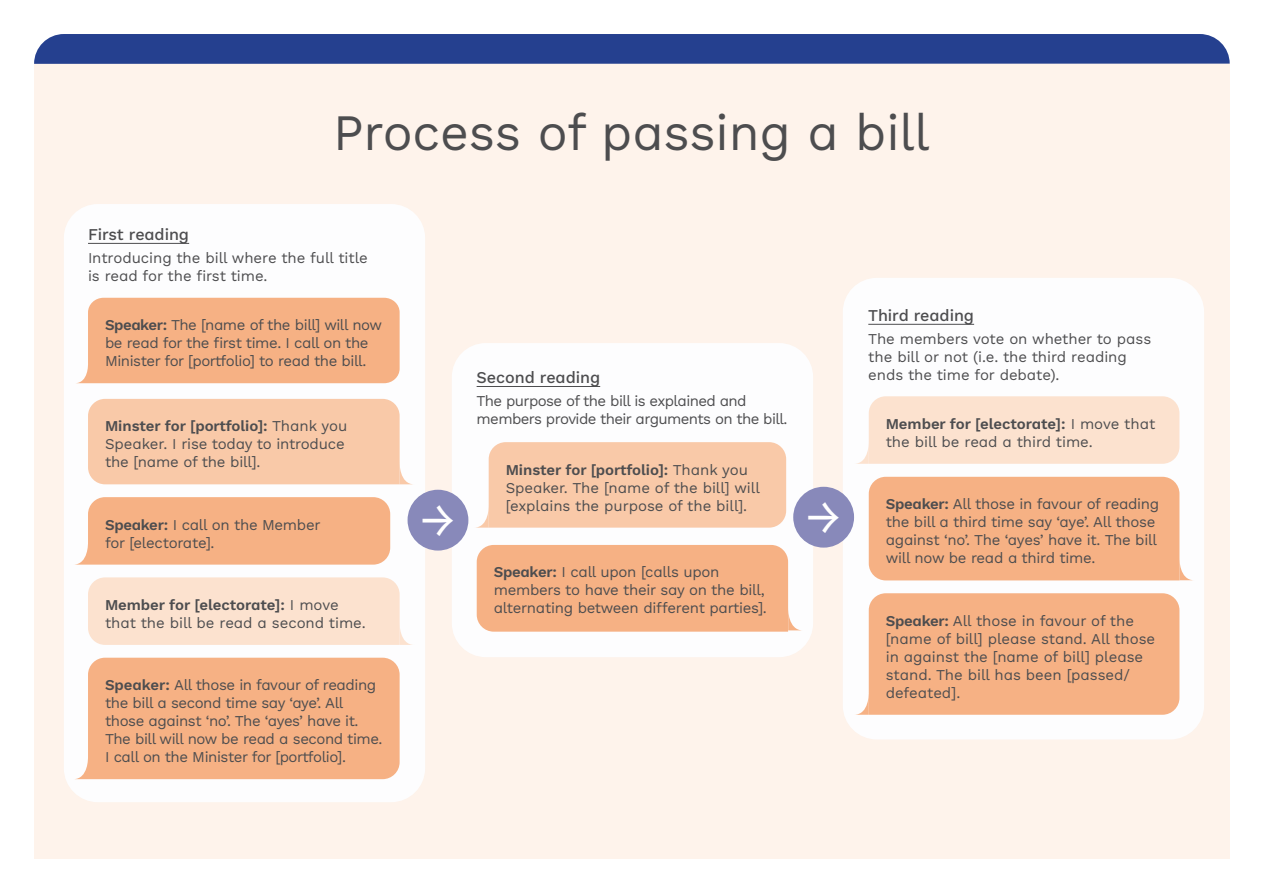
<style>
.page{position:relative;width:1263px;height:893px;background:#fff}
.page>*{position:absolute;margin:0;border:0;box-sizing:border-box;transform-origin:0 0}
.t1{font:51px "Work Sans Po V";letter-spacing:-.005em;color:#4d4d4f}
.t2{font:46.5px "Work Sans Po V";color:#fff}
.t3{font:500 16.5px "Work Sans Po V";letter-spacing:-.005em;color:#4d4d4f}
.t4{font:15px/18px "Work Sans Po V";letter-spacing:-.02em;color:#4d4d4f}
.t5{font:15px/18px "Work Sans Po V";letter-spacing:-.04em;color:#4d4d4f}
.s1{font-weight:600}
</style>
<div class="page">
<div style="left:34px;top:64px;width:1196px;height:795px;background:#fef3eb"></div>
<div style="left:34px;top:34px;width:1196px;height:30px;background:#25408f"></div>
<div style="left:64px;top:204px;width:361px;height:598px;background:#fdfdfe;border-radius:34px"></div>
<div style="left:452px;top:343px;width:361px;height:314px;background:#fdfdfe;border-radius:34px"></div>
<div style="left:843px;top:278px;width:361px;height:461px;background:#fdfdfe;border-radius:34px"></div>
<div style="left:77px;top:298px;width:323px;height:85px;background:#f6b184"></div>
<div style="left:88px;top:399px;width:323px;height:85px;background:#f9c9a8"></div>
<svg style="left:476px;top:442px;width:310px;height:86px;background:#f9cbac"></svg>
<div style="left:477px;top:545px;width:324px;height:87px;background:#f6b184"></div>
<div style="left:88px;top:577px;width:324px;height:68px;background:#fce2cf"></div>
<svg style="left:856px;top:396px;width:323px;height:68px;background:#fce3d1"></svg>
<div style="left:869px;top:477px;width:322px;height:103px;background:#f6b184"></div>
<div style="left:856px;top:593px;width:323px;height:122px;background:#f6b184"></div>
<svg style="left:75px;top:497px;width:315px;height:68px;background:#f6b58b"></svg>
<div style="left:408px;top:490px;width:60px;height:61px;background:#8889ba;border-radius:50%"></div>
<div style="left:793px;top:487px;width:61px;height:61px;background:#8889ba;border-radius:50%"></div>
<div style="left:76px;top:658px;width:324px;height:121px;background:#f6b184"></div>
<hr style="left:88px;top:243px;width:101px;height:1px;background:#4d4d4f">
<hr style="left:477px;top:386px;width:123px;height:1px;background:#4d4d4f">
<hr style="left:868px;top:324px;width:106px;height:1px;background:#4d4d4f">
<h1 class="t1" style="left:333px;top:94px;width:598px">Process of passing a bill</h1>
<p class="t3" style="left:88px;top:222px;width:103px">First reading</p>
<p class="t4" style="left:88px;top:248px;width:281px">Introducing the bill where the full title is read for the first time.</p>
<p class="t4" style="left:105px;top:315px;width:279px"><span class="s1">Speaker:</span> The [name of the bill] will now be read for the first time. I call on the<br>Minister for [portfolio] to read the bill.</p>
<p class="t4" style="left:105px;top:417px;width:244px"><span class="s1">Minster for [portfolio]:</span> Thank you<br>Speaker. I rise today to introduce the [name of the bill].</p>
<p class="t4" style="left:105px;top:515px;width:217px"><span class="s1">Speaker:</span> I call on the Member for [electorate].</p>
<p class="t4" style="left:105px;top:595px;width:262px"><span class="s1">Member for [electorate]:</span> I move that the bill be read a second time.</p>
<p class="t4" style="left:105px;top:675px;width:279px"><span class="s1">Speaker:</span> All those in favour of reading the bill a second time say ‘aye’. All those against ‘no’. The ‘ayes’ have it.<br>The bill will now be read a second time.<br>I call on the Minister for [portfolio].</p>
<p class="t3" style="left:477px;top:365px;width:125px">Second reading</p>
<p class="t5" style="left:477px;top:391px;width:312px">The purpose of the bill is explained and members provide their arguments on the bill.</p>
<p class="t4" style="left:506px;top:460px;width:256px"><span class="s1">Minster for [portfolio]:</span> Thank you<br>Speaker. The [name of the bill] will [explains the purpose of the bill].</p>
<h2 class="t2" style="left:420px;top:485px;width:36px">→</h2>
<h2 class="t2" style="left:806px;top:482px;width:36px">→</h2>
<p class="t4" style="left:494px;top:562px;width:275px"><span class="s1">Speaker:</span> I call upon [calls upon members to have their say on the bill, alternating between different parties].</p>
<p class="t3" style="left:868px;top:303px;width:107px">Third reading</p>
<p class="t4" style="left:868px;top:329px;width:284px">The members vote on whether to pass the bill or not (i.e. the third reading ends the time for debate).</p>
<p class="t4" style="left:886px;top:414px;width:271px"><span class="s1">Member for [electorate]:</span> I move that the bill be read a third time.</p>
<p class="t4" style="left:886px;top:494px;width:275px"><span class="s1">Speaker:</span> All those in favour of reading the bill a third time say ‘aye’. All those against ‘no’. The ‘ayes’ have it. The bill will now be read a third time.</p>
<p class="t4" style="left:886px;top:611px;width:271px"><span class="s1">Speaker:</span> All those in favour of the [name of bill] please stand. All those in against the [name of bill] please stand. The bill has been [passed/ defeated].</p>
</div>
